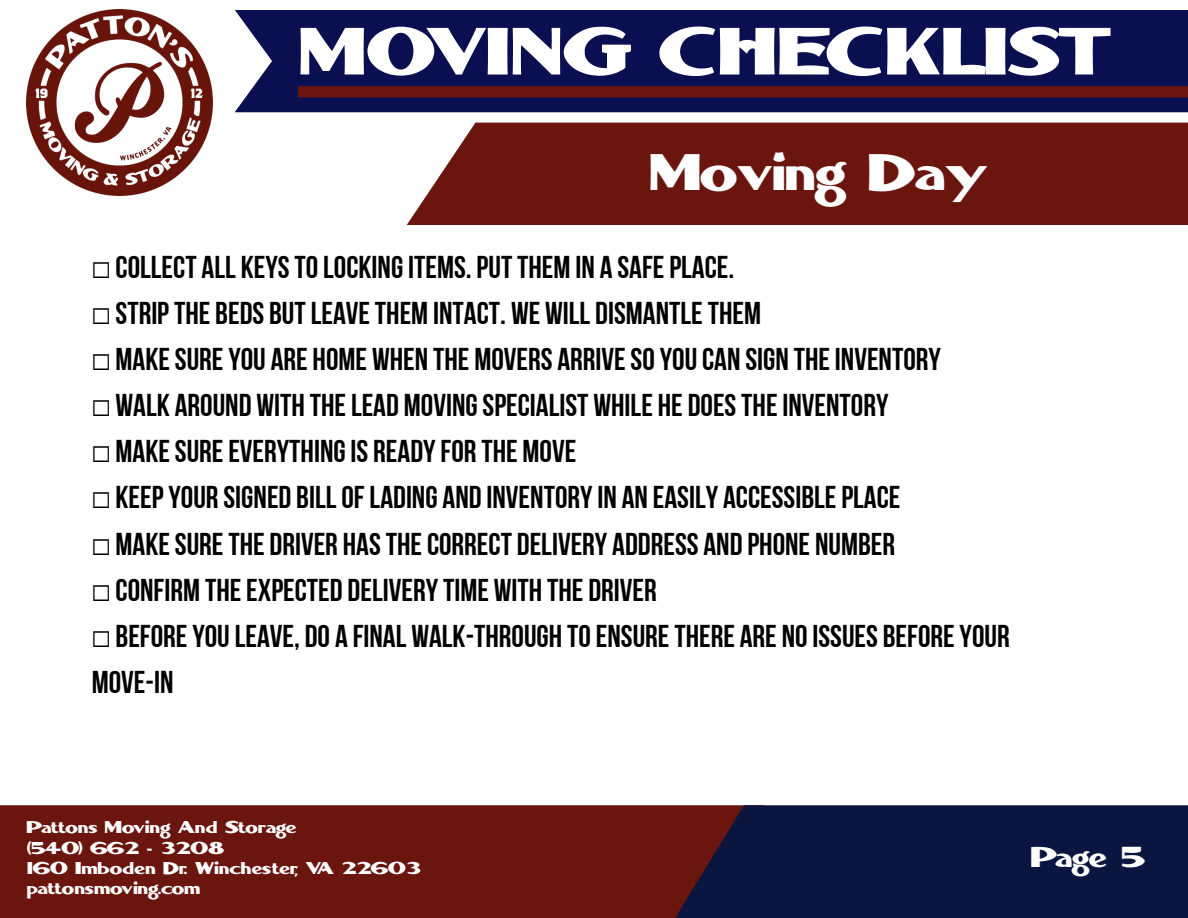
<style>
.page{position:relative;width:1188px;height:918px;background:#fff}
.page>*{position:absolute;margin:0;border:0;box-sizing:border-box;transform-origin:0 0}
.t1{font:58.2px "LHF Advertisers Plug ATK";letter-spacing:.02em;color:#fff}
.t2{font:45px "LHF Advertisers Plug ATK";color:#fff}
.t3{font:31.5px/46.2px "Bebas Neue Cyrillic";color:#000}
.t4{font:25.2px "LHF Advertisers Plug ATK";color:#fff}
.t5{font:15px "LHF Advertisers Plug ATK";color:#fff}
.s1{font-family:"Free Mono"}
</style>
<div class="page">
<div style="left:235px;top:10px;width:953px;height:102px;background:#0a0f51"></div>
<img style="left:27px;top:10px;width:185px;height:185px">
<div style="left:298px;top:86px;width:890px;height:11px;background:#6a150e"></div>
<div style="left:0;top:805px;width:675px;height:113px;background:#6a150e"></div>
<svg style="left:675px;top:805px;width:513px;height:113px;background:#11163d"></svg>
<div style="left:407px;top:123px;width:781px;height:102px;background:#6a150e"></div>
<p class="t1" style="left:298px;top:25px;width:818px">MOVING CHECKLIST</p>
<p class="t2" style="left:649px;top:152px;width:339px">Moving Day</p>
<p class="t3" style="left:92px;top:247px;width:919px"><span class="s1">☐</span> COLLECT ALL KEYSTOLOCKINGITEMS. PUTTHEM IN A SAFEPLACE.<br><span class="s1">☐</span> STRIPTHE BEDS BUTLEAVETHEM INTACT. WE WILL DISMANTLETHEM<br><span class="s1">☐</span> MAKESUREYOU ARE HOME WHEN THE MOVERS ARRIVESOYOUCAN SIGN THEINVENTORY<br><span class="s1">☐</span> WALK AROUND WITH THELEAD MOVINGSPECIALIST WHILE HE DOESTHEINVENTORY<br><span class="s1">☐</span> MAKESUREEVERYTHINGIS READYFOR THE MOVE<br><span class="s1">☐</span> KEEPYOUR SIGNED BILLOFLADING AND INVENTORYIN AN EASILY ACCESSIBLEPLACE<br><span class="s1">☐</span> MAKESURETHE DRIVER HASTHECORRECT DELIVERY ADDRESS AND PHONE NUMBER<br><span class="s1">☐</span> CONFIRM THEEXPECTED DELIVERYTIME WITH THE DRIVER<br><span class="s1">☐</span> BEFOREYOULEAVE, DO A FINAL WALK-THROUGH TOENSURETHERE ARE NOISSUES BEFOREYOUR MOVE-IN</p>
<p class="t5" style="left:27px;top:821px;width:271px">Pattons Moving And Storage</p>
<h2 class="t5" style="left:27px;top:841px;width:198px">(540) 662 - 3208</h2>
<h3 class="t5" style="left:27px;top:861px;width:395px">160 Imboden Dr. Winchester, VA 22603</h3>
<p class="t5" style="left:27px;top:882px;width:175px">pattonsmoving.com</p>
<h1 class="t4" style="left:1031px;top:845px;width:115px">Page 5</h1>
</div>
